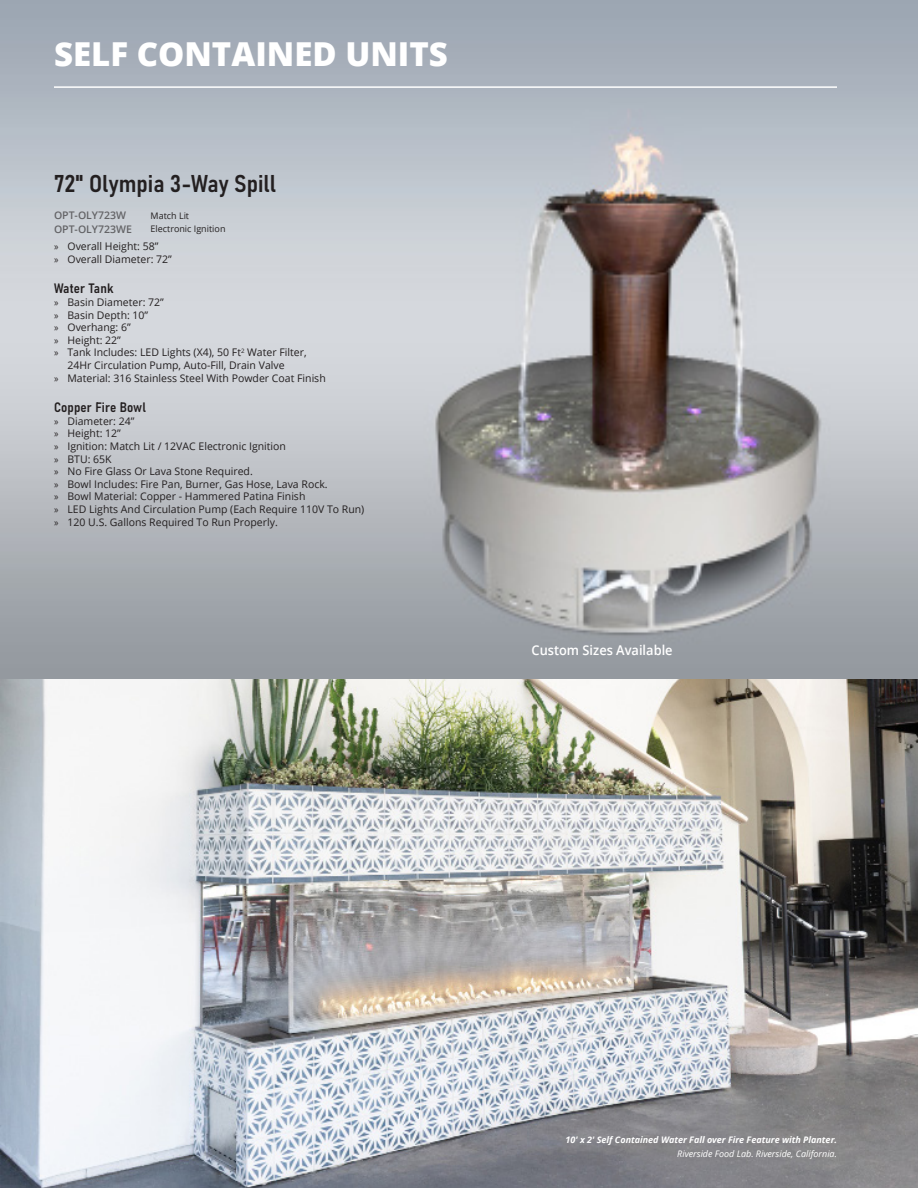
<style>
.page{position:relative;width:918px;height:1188px;background:#fff}
.page>*{position:absolute;margin:0;border:0;box-sizing:border-box;transform-origin:0 0}
.t1{font:800 33px "Open Sans";color:#fff}
.Product_Title{font:24px "Bahnschrift";color:#231f20}
.Small_Product_Titles{font:13.5px "Bahnschrift";letter-spacing:.01em;color:#231f20}
.Part___-_CenterWhite{font:600 13.5px "Open Sans";color:#fff;scale:.95 1}
.t2{font:10.5px/12.6px "Open Sans";color:#231f20}
.Part___-_LeftAlign{font:600 10.5px "Open Sans";color:#636366}
.Photography_Descript{font:italic 700 9px "Open Sans";color:#fff}
.Photography_Descript-2{font:italic 9px "Open Sans";color:#fff}
.Ignition_Types{font:9px "Open Sans";color:#231f20}
.s1{font-family:"Myriad Pro"}
</style>
<div class="page">
<img style="left:0;top:0;width:918px;height:679px">
<img style="left:0;top:679px;width:918px;height:509px">
<hr style="left:54px;top:86px;width:783px;height:2px;background:#fff">
<p class="t1" style="left:54px;top:29px;width:395px">SELF CONTAINED UNITS</p>
<p class="Product_Title" style="left:54px;top:165px;width:224px">72" Olympia 3-Way Spill</p>
<p class="Part___-_LeftAlign" style="left:54px;top:208px;width:74px">OPT-OLY723W</p>
<p class="Ignition_Types" style="left:151px;top:209px;width:40px">Match Lit</p>
<p class="Part___-_LeftAlign" style="left:54px;top:222px;width:79px">OPT-OLY723WE</p>
<p class="Ignition_Types" style="left:151px;top:223px;width:76px">Electronic Ignition</p>
<p class="t2" style="left:54px;top:240px;width:106px"><span class="s1">»</span> Overall Height: 58”</p>
<p class="t2" style="left:54px;top:252px;width:119px"><span class="s1">»</span> Overall Diameter: 72”</p>
<p class="Small_Product_Titles" style="left:54px;top:278px;width:61px">Water Tank</p>
<p class="t2" style="left:54px;top:296px;width:111px"><span class="s1">»</span> Basin Diameter: 72”</p>
<p class="t2" style="left:54px;top:308px;width:96px"><span class="s1">»</span> Basin Depth: 10”</p>
<p class="t2" style="left:54px;top:321px;width:78px"><span class="s1">»</span> Overhang: 6”</p>
<p class="t2" style="left:54px;top:333px;width:68px"><span class="s1">»</span> Height: 22”</p>
<p class="t2" style="left:67px;top:346px;width:241px;text-indent:-13px"><span class="s1">»</span> Tank Includes: LED Lights (X4), 50 Ft<sup>2</sup> Water Filter,<br>24Hr Circulation Pump, Auto-Fill, Drain Valve</p>
<p class="t2" style="left:54px;top:371px;width:273px"><span class="s1">»</span> Material: 316 Stainless Steel With Powder Coat Finish</p>
<p class="Small_Product_Titles" style="left:54px;top:397px;width:93px">Copper Fire Bowl</p>
<p class="t2" style="left:54px;top:414px;width:82px"><span class="s1">»</span> Diameter: 24”</p>
<p class="t2" style="left:54px;top:427px;width:68px"><span class="s1">»</span> Height: 12”</p>
<p class="t2" style="left:54px;top:440px;width:234px"><span class="s1">»</span> Ignition: Match Lit / 12VAC Electronic Ignition</p>
<p class="t2" style="left:54px;top:452px;width:59px"><span class="s1">»</span> BTU: 65K</p>
<p class="t2" style="left:54px;top:465px;width:200px"><span class="s1">»</span> No Fire Glass Or Lava Stone Required.</p>
<p class="t2" style="left:54px;top:477px;width:275px"><span class="s1">»</span> Bowl Includes: Fire Pan, Burner, Gas Hose, Lava Rock.</p>
<p class="t2" style="left:54px;top:490px;width:253px"><span class="s1">»</span> Bowl Material: Copper - Hammered Patina Finish</p>
<p class="t2" style="left:54px;top:503px;width:312px"><span class="s1">»</span> LED Lights And Circulation Pump (Each Require 110V To Run)</p>
<p class="t2" style="left:54px;top:515px;width:225px"><span class="s1">»</span> 120 U.S. Gallons Required To Run Properly.</p>
<p class="Part___-_CenterWhite" style="left:532px;top:641px;width:150px">Custom Sizes Available</p>
<p class="Photography_Descript" style="left:566px;top:1134px;width:273px">10' x 2' Self Contained Water Fall over Fire Feature with Planter.</p>
<p class="Photography_Descript-2" style="left:677px;top:1147px;width:161px">Riverside Food Lab. Riverside, California.</p>
</div>
